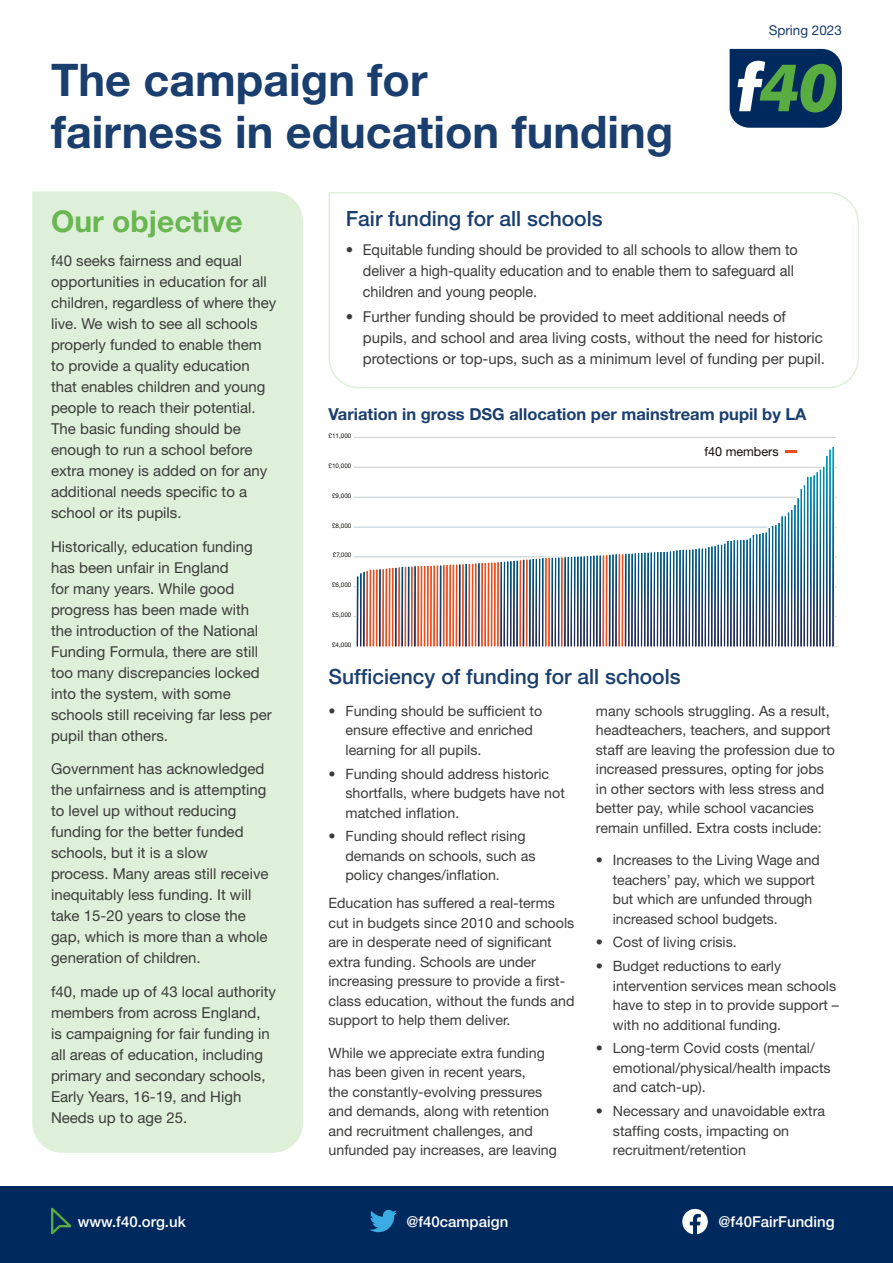
<style>
.page{position:relative;width:893px;height:1263px;background:#fff}
.page>*{position:absolute;margin:0;border:0;box-sizing:border-box;transform-origin:0 0}
.t1{font:700 45px/52.5px "Helvetica Neue LT Pro";color:#1a3e6e}
.t2{font:700 30px "Helvetica Neue LT Pro";color:#6ab653}
.t3{font:500 21px "Helvetica Neue LT Pro";color:#1a3e6e}
.t4{font:700 16.5px "Helvetica Neue LT Pro";color:#1a3e6e}
.t5{font:15px/21px "Helvetica Neue LT Pro";color:#3c3c3b}
.t6{font:500 15px "Helvetica Neue LT Pro";color:#fff}
.t7{font:14.25px/19.5px "Helvetica Neue LT Pro";color:#3c3c3b}
.t8{font:13.5px "Helvetica Neue LT Pro";color:#1a3e6e}
.t9{font:12.6px "Helvetica Neue LT Pro";color:#12100b}
.t10{font:6.3px "Helvetica Neue LT Pro";color:#13110c}
</style>
<div class="page">
<hr style="left:354px;top:616px;width:482px;height:1px;background:#d5d2d2">
<hr style="left:354px;top:497px;width:482px;height:1px;background:#d5d2d2">
<hr style="left:355px;top:646px;width:483px;height:1px;background:#d5d2d2">
<hr style="left:354px;top:587px;width:482px;height:1px;background:#d5d2d2">
<hr style="left:354px;top:527px;width:482px;height:1px;background:#d5d2d2">
<hr style="left:354px;top:557px;width:482px;height:1px;background:#d5d2d2">
<hr style="left:354px;top:467px;width:482px;height:1px;background:#d5d2d2">
<hr style="left:354px;top:437px;width:482px;height:1px;background:#d5d2d2">
<svg style="left:356px;top:446px;width:479px;height:201px"></svg>
<svg style="left:785px;top:450px;width:12px;height:3px"></svg>
<div style="left:32px;top:191px;width:271px;height:962px;background:#def0d9"></div>
<svg style="left:730px;top:49px;width:112px;height:79px;background:#315f69"></svg>
<div style="left:0;top:1186px;width:893px;height:77px;background:#00295e"></div>
<svg style="left:370px;top:1210px;width:27px;height:22px"></svg>
<svg style="left:51px;top:1207px;width:21px;height:28px"></svg>
<svg style="left:328px;top:192px;width:531px;height:197px"></svg>
<svg style="left:682px;top:1209px;width:26px;height:25px"></svg>
<h1 class="t1" style="left:51px;top:53px;width:624px">The campaign for<br>fairness in education funding</h1>
<p class="t8" style="left:769px;top:22px;width:75px">Spring 2023</p>
<h2 class="t2" style="left:51px;top:203px;width:193px">Our objective</h2>
<h3 class="t3" style="left:346px;top:205px;width:258px">Fair funding for all schools</h3>
<p class="t5" style="left:363px;top:239px;width:436px;text-indent:-17px">• Equitable funding should be provided to all schools to allow them to deliver a high-quality education and to enable them to safeguard all children and young people.</p>
<p class="t5" style="left:363px;top:306px;width:464px;text-indent:-17px">• Further funding should be provided to meet additional needs of pupils, and school and area living costs, without the need for historic protections or top-ups, such as a minimum level of funding per pupil.</p>
<p class="t5" style="left:51px;top:250px;width:227px">f40 seeks fairness and equal opportunities in education for all children, regardless of where they live. We wish to see all schools properly funded to enable them to provide a quality education that enables children and young people to reach their potential.<br>The basic funding should be enough to run a school before extra money is added on for any additional needs specific to a school or its pupils.</p>
<p class="t5" style="left:51px;top:535px;width:222px">Historically, education funding has been unfair in England<br>for many years. While good progress has been made with the introduction of the National<br>Funding Formula, there are still too many discrepancies locked into the system, with some schools still receiving far less per pupil than others.</p>
<p class="t5" style="left:51px;top:758px;width:219px">Government has acknowledged the unfairness and is attempting to level up without reducing funding for the better funded schools, but it is a slow process. Many areas still receive inequitably less funding. It will take 15-20 years to close the gap, which is more than a whole generation of children.</p>
<p class="t5" style="left:51px;top:981px;width:227px">f40, made up of 43 local authority members from across England,<br>is campaigning for fair funding in all areas of education, including primary and secondary schools,<br>Early Years, 16-19, and High<br>Needs up to age 25.</p>
<p class="t4" style="left:328px;top:404px;width:480px">Variation in gross DSG allocation per mainstream pupil by LA</p>
<p class="t10" style="left:328px;top:432px;width:24px">£11,000</p>
<p class="t9" style="left:704px;top:443px;width:76px">f40 members</p>
<p class="t10" style="left:328px;top:462px;width:24px">£10,000</p>
<p class="t10" style="left:332px;top:492px;width:21px">£9,000</p>
<p class="t10" style="left:332px;top:521px;width:21px">£8,000</p>
<p class="t10" style="left:333px;top:551px;width:20px">£7,000</p>
<p class="t10" style="left:332px;top:581px;width:21px">£6,000</p>
<p class="t10" style="left:332px;top:611px;width:21px">£5,000</p>
<p class="t10" style="left:332px;top:641px;width:21px">£4,000</p>
<h3 class="t3" style="left:328px;top:664px;width:354px">Sufficiency of funding for all schools</h3>
<p class="t7" style="left:345px;top:701px;width:198px;text-indent:-17px">• Funding should be sufficient to ensure effective and enriched learning for all pupils.</p>
<p class="t7" style="left:345px;top:763px;width:221px;text-indent:-17px">• Funding should address historic shortfalls, where budgets have not matched inflation.</p>
<p class="t7" style="left:345px;top:826px;width:192px;text-indent:-17px">• Funding should reflect rising demands on schools, such as policy changes/inflation.</p>
<p class="t7" style="left:328px;top:893px;width:248px">Education has suffered a real-terms cut in budgets since 2010 and schools are in desperate need of significant extra funding. Schools are under increasing pressure to provide a first&shy;class education, without the funds and support to help them deliver.</p>
<p class="t7" style="left:328px;top:1042px;width:230px">While we appreciate extra funding has been given in recent years,<br>the constantly-evolving pressures and demands, along with retention and recruitment challenges, and unfunded pay increases, are leaving</p>
<p class="t7" style="left:596px;top:700px;width:241px">many schools struggling. As a result, headteachers, teachers, and support staff are leaving the profession due to increased pressures, opting for jobs in other sectors with less stress and better pay, while school vacancies remain unfilled. Extra costs include:</p>
<p class="t7" style="left:613px;top:850px;width:208px;text-indent:-17px">• Increases to the Living Wage and teachers’ pay, which we support but which are unfunded through increased school budgets.</p>
<p class="t7" style="left:596px;top:932px;width:143px">• Cost of living crisis.</p>
<p class="t7" style="left:613px;top:956px;width:228px;text-indent:-17px">• Budget reductions to early intervention services mean schools have to step in to provide support – with no additional funding.</p>
<p class="t7" style="left:613px;top:1038px;width:219px;text-indent:-17px">• Long-term Covid costs (mental/ emotional/physical/health impacts and catch-up).</p>
<p class="t7" style="left:613px;top:1101px;width:214px;text-indent:-17px">• Necessary and unavoidable extra staffing costs, impacting on recruitment/retention</p>
<p class="t6" style="left:78px;top:1212px;width:109px">www.f40.org.uk</p>
<p class="t6" style="left:406px;top:1212px;width:103px">@f40campaign</p>
<p class="t6" style="left:719px;top:1212px;width:117px">@f40FairFunding</p>
</div>
